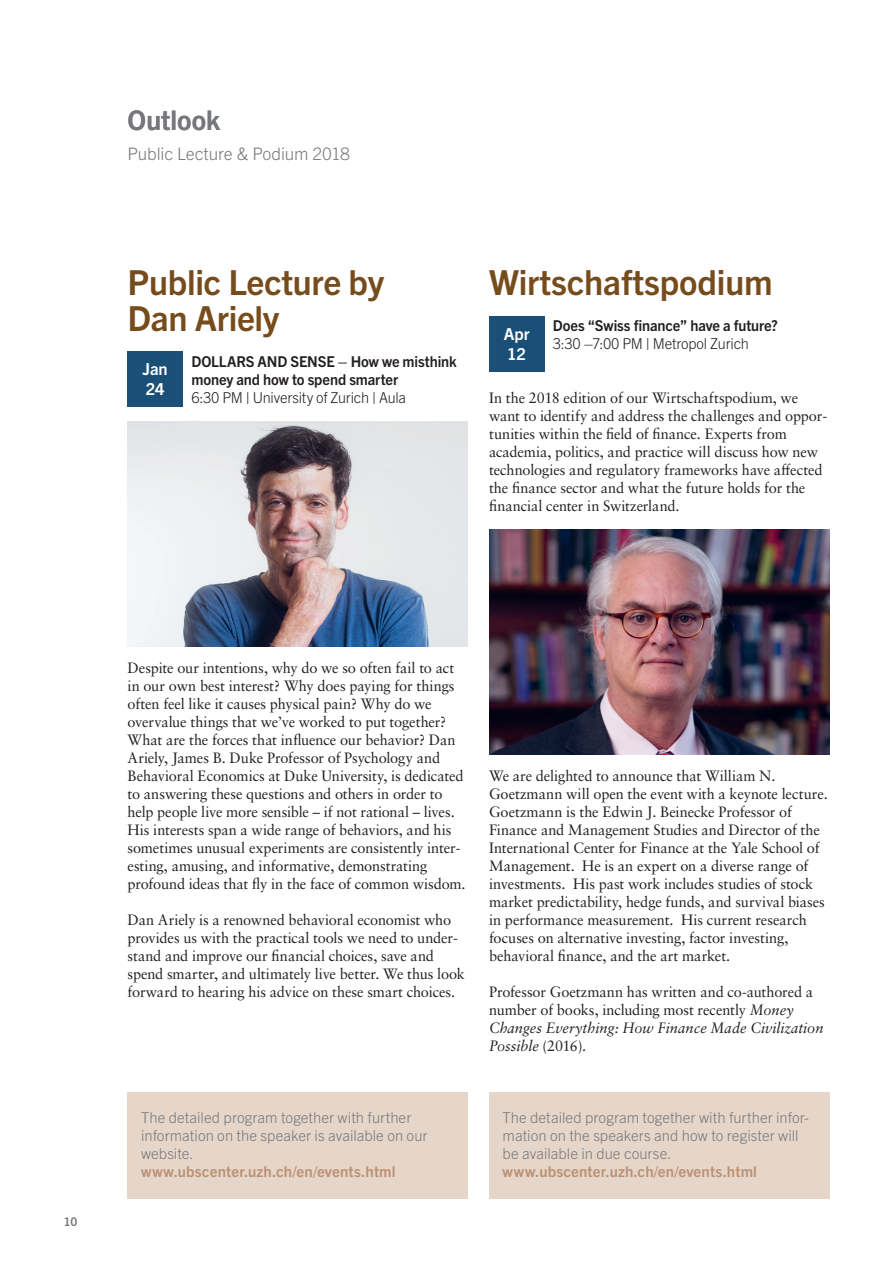
<style>
.page{position:relative;width:893px;height:1263px;background:#fff}
.page>*{position:absolute;margin:0;border:0;box-sizing:border-box;transform-origin:0 0}
.t1{font:700 34.5px/36px "Trade Gothic Next LT Pro";letter-spacing:-.01em;color:#774c1d}
.t2{font:700 27px "Trade Gothic Next LT Pro";color:#76787b}
.t3{font:300 17.25px "Trade Gothic Next LT Pro";letter-spacing:-.01em;color:#76787b}
.t4{font:700 16.5px/19.8px "Trade Gothic Next LT Pro";color:#fff}
.t5{font:15px/18px "Sabon LT Pro";letter-spacing:-.005em;color:#231f20}
.t6{font:300 15px/18px "Trade Gothic Next LT Pro";color:#76787b}
.t7{font:700 15px/18px "Trade Gothic Next LT Pro";letter-spacing:-.005em;color:#231f20}
.t8{font:700 15px "Trade Gothic Next LT Pro";letter-spacing:.01em;color:#bb9073}
.t9{font:300 15px "Trade Gothic Next LT Pro";letter-spacing:-.015em;color:#231f20}
.t10{font:700 12px "Trade Gothic Next LT Pro";color:#76787b}
.s1{font-style:italic}
</style>
<div class="page">
<div style="left:489px;top:1093px;width:340px;height:106px;background:#e6d6c9"></div>
<div style="left:128px;top:1093px;width:340px;height:106px;background:#e6d6c9"></div>
<img style="left:128px;top:421px;width:340px;height:225px">
<img style="left:489px;top:529px;width:340px;height:226px">
<div style="left:128px;top:351px;width:55px;height:56px;background:#1a4f78"></div>
<div style="left:489px;top:317px;width:55px;height:55px;background:#1a4f78"></div>
<h2 class="t2" style="left:128px;top:101px;width:94px">Outlook</h2>
<p class="t3" style="left:128px;top:141px;width:224px">Public Lecture &amp; Podium 2018</p>
<h1 class="t1" style="left:128px;top:262px;width:258px">Public Lecture by<br>Dan Ariely</h1>
<p class="t7" style="left:191px;top:351px;width:267px">DOLLARS AND SENSE – How we misthink money and how to spend smarter</p>
<p class="t9" style="left:191px;top:387px;width:216px">6:30 PM | University of Zurich | Aula</p>
<p class="t4" style="left:143px;top:358px;width:27px">Jan<br>24</p>
<h1 class="t1" style="left:489px;top:262px;width:285px">Wirtschaftspodium</h1>
<p class="t7" style="left:553px;top:315px;width:226px">Does “Swiss finance” have a future?</p>
<p class="t9" style="left:553px;top:333px;width:198px">3:30 –7:00 PM | Metropol Zurich</p>
<p class="t5" style="left:489px;top:388px;width:340px">In the 2018 edition of our Wirtschaftspodium, we want to identify and address the challenges and oppor&shy;tunities within the field of finance. Experts from academia, politics, and practice will discuss how new technologies and regulatory frameworks have affected the finance sector and what the future holds for the financial center in Switzerland.</p>
<p class="t4" style="left:504px;top:323px;width:27px">Apr<br>12</p>
<p class="t10" style="left:64px;top:1214px;width:15px">10</p>
<p class="t5" style="left:128px;top:658px;width:340px">Despite our intentions, why do we so often fail to act in our own best interest? Why does paying for things often feel like it causes physical pain? Why do we overvalue things that we’ve worked to put together?<br>What are the forces that influence our behavior? Dan Ariely, James B. Duke Professor of Psychology and Behavioral Economics at Duke University, is dedicated to answering these questions and others in order to help people live more sensible – if not rational – lives.<br>His interests span a wide range of behaviors, and his sometimes unusual experiments are consistently inter&shy;esting, amusing, and informative, demonstrating profound ideas that fly in the face of common wisdom.</p>
<p class="t5" style="left:128px;top:910px;width:339px">Dan Ariely is a renowned behavioral economist who provides us with the practical tools we need to under&shy;stand and improve our financial choices, save and spend smarter, and ultimately live better. We thus look forward to hearing his advice on these smart choices.</p>
<p class="t6" style="left:141px;top:1107px;width:288px">The detailed program together with further information on the speaker is available on our website.</p>
<p class="t8" style="left:141px;top:1161px;width:256px">www.ubscenter.uzh.ch/en/events.html</p>
<p class="t5" style="left:489px;top:766px;width:340px">We are delighted to announce that William N.<br>Goetzmann will open the event with a keynote lecture.<br>Goetzmann is the Edwin J. Beinecke Professor of Finance and Management Studies and Director of the International Center for Finance at the Yale School of Management. He is an expert on a diverse range of investments. His past work includes studies of stock market predictability, hedge funds, and survival biases in performance measurement. His current research focuses on alternative investing, factor investing, behavioral finance, and the art market.</p>
<p class="t5" style="left:489px;top:982px;width:336px">Professor Goetzmann has written and co-authored a number of books, including most recently <span class="s1">Money Changes Everything: How Finance Made Civilization Possible</span> (2016).</p>
<p class="t6" style="left:503px;top:1107px;width:308px">The detailed program together with further infor&shy;mation on the speakers and how to register will be available in due course.</p>
<p class="t8" style="left:503px;top:1161px;width:256px">www.ubscenter.uzh.ch/en/events.html</p>
</div>
